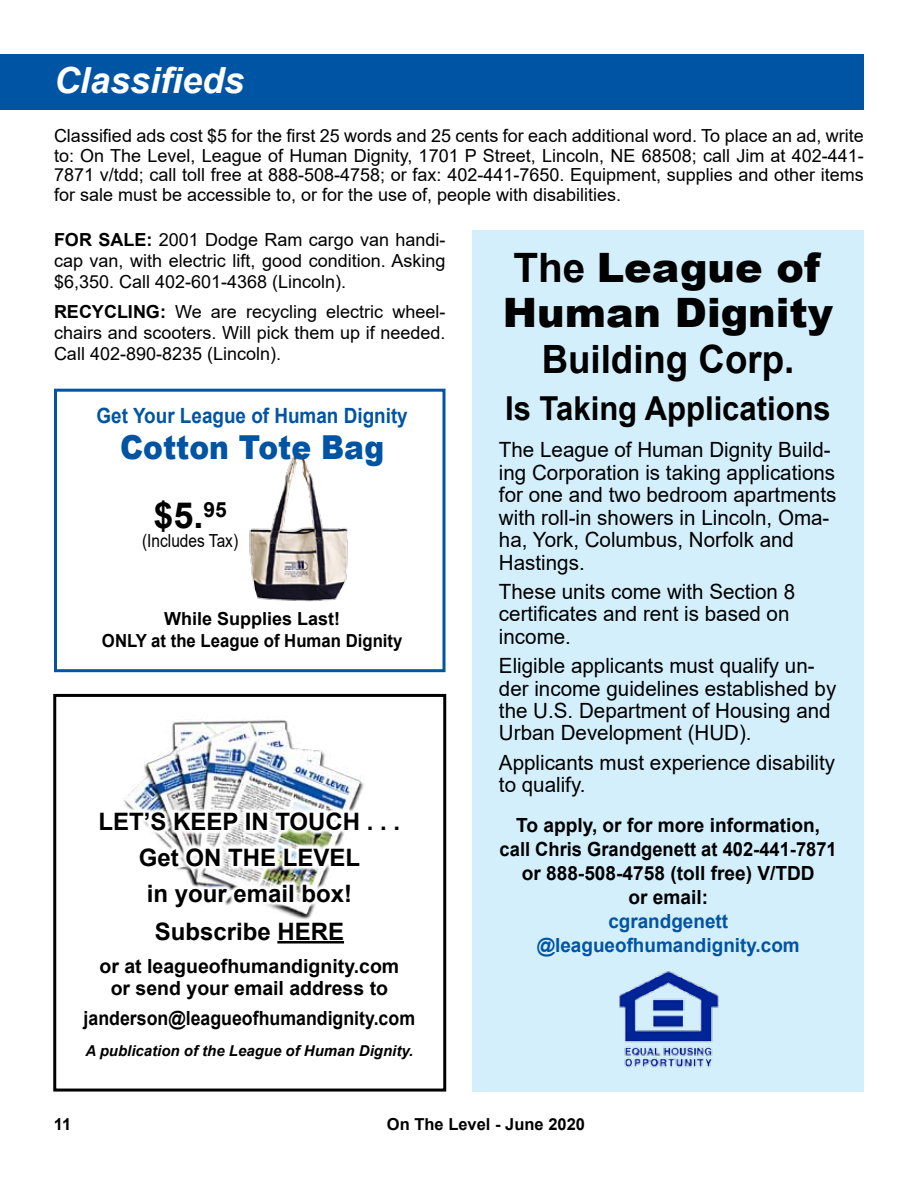
<style>
.page{position:relative;width:918px;height:1188px;background:#fff}
.page>*{position:absolute;margin:0;border:0;box-sizing:border-box;transform-origin:0 0}
.t1{font:900 40.5px/45px "Arial";color:#000}
.t2{font:700 39px "Arial";color:#000;scale:.94 1}
.t3{font:italic 700 36px "Arial";color:#fff}
.t4{font:700 36px "Arial";color:#000}
.t5{font:700 33px "Arial";color:#000;scale:.94 1}
.t6{font:900 33px "Arial";color:#0054a4;scale:.9 1}
.t7{font:700 24px/36.6px "Arial";color:#000;text-align:center}
.t8{font:21px/22.5px "Arial";color:#000}
.t9{font:700 21px "Arial";color:#0054a4;scale:.9 1}
.t10{font:700 19.5px/24px "Arial";color:#000;text-align:center}
.t11{font:700 19.5px/24px "Arial";color:#0054a4;text-align:center}
.t12{font:700 19.5px "Arial";color:#000;scale:.91 1}
.t13{font:18px/21px "Arial";color:#000;text-align:justify}
.t14{font:700 18px/22.5px "Arial";color:#000;text-align:center}
.t15{font:18px "Arial";color:#000;scale:.86 1}
.t16{font:700 16.5px "Arial";color:#000}
.t17{font:italic 700 15px "Arial";color:#000}
.s1{font-weight:700}
</style>
<div class="page">
<div style="left:0;top:54px;width:864px;height:56px;background:#0054a4"></div>
<img style="left:249px;top:452px;width:99px;height:150px">
<div style="left:54px;top:389px;width:392px;height:283px;border:3px solid #0054a4"></div>
<div style="left:472px;top:230px;width:392px;height:862px;background:#d4effc"></div>
<img style="left:619px;top:971px;width:100px;height:97px">
<img style="left:123px;top:720px;width:241px;height:87px">
<hr style="left:277px;top:941px;width:67px;height:3px;background:#000">
<div style="left:53px;top:694px;width:393px;height:398px;border:3px solid #000"></div>
<h3 class="t3" style="left:54px;top:56px;width:192px">Classifieds</h3>
<p class="t13" style="left:54px;top:126px;width:811px;line-height:19.5px">Classified ads cost $5 for the first 25 words and 25 cents for each additional word. To place an ad, write to: On The Level, League of Human Dignity, 1701 P Street, Lincoln, NE 68508; call Jim at 402-441- 7871 v/tdd; call toll free at 888-508-4758; or fax: 402-441-7650. Equipment, supplies and other items for sale must be accessible to, or for the use of, people with disabilities.</p>
<p class="t13" style="left:54px;top:229px;width:393px"><span class="s1">FOR SALE:</span> 2001 Dodge Ram cargo van handi&shy;cap van, with electric lift, good condition. Asking $6,350. Call 402-601-4368 (Lincoln).</p>
<p class="t13" style="left:54px;top:301px;width:393px"><span class="s1">RECYCLING:</span> We are recycling electric wheel&shy;chairs and scooters. Will pick them up if needed.<br>Call 402-890-8235 (Lincoln).</p>
<p class="t9" style="left:97px;top:401px;width:347px">Get Your League of Human Dignity</p>
<h3 class="t6" style="left:120px;top:423px;width:295px">Cotton Tote Bag</h3>
<h3 class="t4" style="left:153px;top:490px;width:75px">$5.<sup>95</sup></h3>
<p class="t15" style="left:142px;top:529px;width:113px">(Includes Tax)</p>
<p class="t14" style="left:102px;top:607px;width:302px">While Supplies Last!<br>ONLY at the League of Human Dignity</p>
<h3 class="t7" style="left:98px;top:803px;width:303px">LET’S KEEP IN TOUCH . . .<br>Get ON THE LEVEL<br>in your email box!<br>Subscribe HERE</h3>
<p class="t10" style="left:100px;top:955px;width:301px;line-height:22.5px">or at leagueofhumandignity.com or send your email address to</p>
<p class="t12" style="left:84px;top:1005px;width:366px">janderson@leagueofhumandignity.com</p>
<p class="t17" style="left:85px;top:1041px;width:330px">A publication of the League of Human Dignity.</p>
<h1 class="t1" style="left:503px;top:243px;width:332px"><span class="s1">The</span> League of<br>Human Dignity</h1>
<h2 class="t2" style="left:542px;top:332px;width:270px">Building Corp.</h2>
<h3 class="t5" style="left:505px;top:385px;width:348px">Is Taking Applications</h3>
<p class="t8" style="left:499px;top:438px;width:339px">The League of Human Dignity Build&shy;ing Corporation is taking applications for one and two bedroom apartments with roll-in showers in Lincoln, Oma&shy;ha, York, Columbus, Norfolk and<br>Hastings.</p>
<p class="t8" style="left:499px;top:580px;width:298px">These units come with Section 8 certificates and rent is based on income.</p>
<p class="t8" style="left:499px;top:654px;width:339px">Eligible applicants must qualify un&shy;der income guidelines established by the U.S. Department of Housing and Urban Development (HUD).</p>
<p class="t8" style="left:499px;top:751px;width:338px">Applicants must experience disability to qualify.</p>
<p class="t10" style="left:500px;top:813px;width:339px">To apply, or for more information, call Chris Grandgenett at 402-441-7871 or 888-508-4758 (toll free) V/TDD<br>or email:</p>
<p class="t11" style="left:537px;top:909px;width:264px">cgrandgenett @leagueofhumandignity.com</p>
<p class="t16" style="left:54px;top:1113px;width:19px">11</p>
<p class="t16" style="left:387px;top:1113px;width:200px">On The Level - June 2020</p>
</div>
